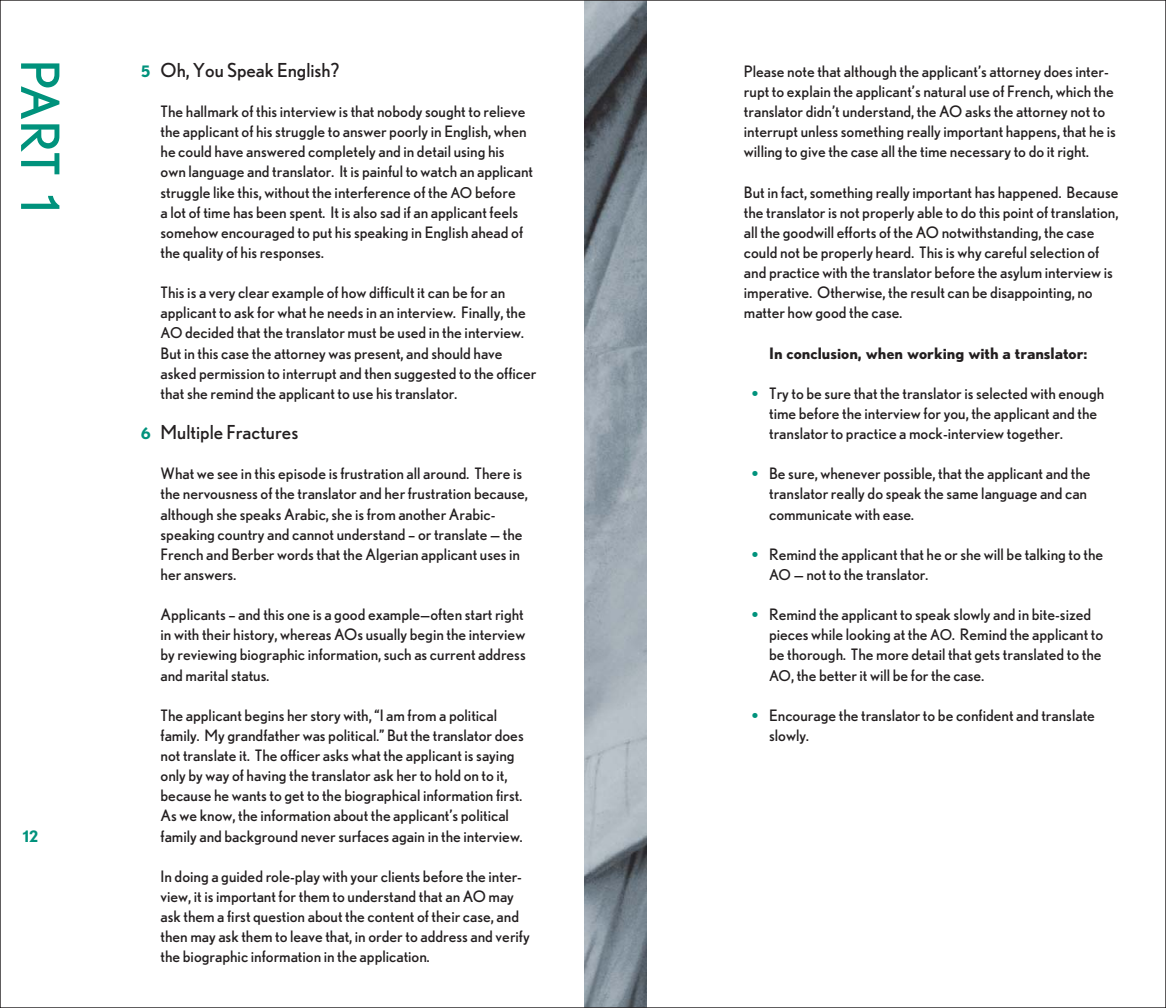
<style>
.page{position:relative;width:1166px;height:1008px;background:#fff}
.page>*{position:absolute;margin:0;border:0;box-sizing:border-box;transform-origin:0 0}
.t1{font:52.5px "Nobel";color:#00927c}
.t2{font:19.25px "Nobel";color:#231f20}
.t3{font:15.75px/20.1px "Nobel";color:#231f20}
.t4{font:700 15.75px "Nobel";color:#231f20}
.t5{font:900 15.75px "Arial";color:#00927c}
.t6{font:700 15.75px "Nobel";color:#00927c}
.s1{font-size:14.88px}
</style>
<div class="page">
<img style="left:584px;top:2px;width:62px;height:1004px">
<h1 class="t1" style="left:58px;top:59px;width:155px;rotate:90deg">PART 1</h1>
<p class="t6" style="left:23px;top:830px;width:17px">12</p>
<p class="t6" style="left:141px;top:65px;width:11px">5</p>
<p class="t6" style="left:141px;top:428px;width:11px">6</p>
<p class="t2" style="left:160px;top:63px;width:180px">Oh, You Speak English?</p>
<p class="t3" style="left:160px;top:103px;width:374px">The hallmark of this interview is that nobody sought to relieve the applicant of his struggle to answer poorly in English, when he could have answered completely and in detail using his own language and translator. It is painful to watch an applicant struggle like this, without the interference of the <span class="s1">AO</span> before<br>a lot of time has been spent. It is also sad if an applicant feels somehow encouraged to put his speaking in English ahead of the quality of his responses.</p>
<p class="t3" style="left:160px;top:284px;width:377px">This is a very clear example of how difficult it can be for an applicant to ask for what he needs in an interview. Finally, the <span class="s1">AO</span> decided that the translator must be used in the interview.<br>But in this case the attorney was present, and should have asked permission to interrupt and then suggested to the officer that she remind the applicant to use his translator.</p>
<p class="t2" style="left:160px;top:425px;width:139px">Multiple Fractures</p>
<p class="t3" style="left:160px;top:465px;width:369px">What we see in this episode is frustration all around. There is the nervousness of the translator and her frustration because, although she speaks Arabic, she is from another Arabic&shy;speaking country and cannot understand – or translate — the French and Berber words that the Algerian applicant uses in her answers.</p>
<p class="t3" style="left:160px;top:606px;width:367px">Applicants – and this one is a good example—often start right in with their history, whereas AOs usually begin the interview by reviewing biographic information, such as current address and marital status.</p>
<p class="t3" style="left:160px;top:707px;width:365px">The applicant begins her story with, “I am from a political family. My grandfather was political.” But the translator does not translate it. The officer asks what the applicant is saying only by way of having the translator ask her to hold on to it, because he wants to get to the biographical information first.<br>As we know, the information about the applicant’s political family and background never surfaces again in the interview.</p>
<p class="t3" style="left:160px;top:868px;width:371px">In doing a guided role-play with your clients before the inter&shy;view, it is important for them to understand that an AO may ask them a first question about the content of their case, and then may ask them to leave that, in order to address and verify the biographic information in the application.</p>
<p class="t3" style="left:744px;top:63px;width:373px">Please note that although the applicant’s attorney does inter&shy;rupt to explain the applicant’s natural use of French, which the translator didn’t understand, the AO asks the attorney not to interrupt unless something really important happens, that he is willing to give the case all the time necessary to do it right.</p>
<p class="t3" style="left:744px;top:184px;width:376px">But in fact, something really important has happened. Because the translator is not properly able to do this point of translation, all the goodwill efforts of the AO notwithstanding, the case could not be properly heard. This is why careful selection of and practice with the translator before the asylum interview is imperative. Otherwise, the result can be disappointing, no matter how good the case.</p>
<p class="t4" style="left:769px;top:347px;width:320px">In conclusion, when working with a translator:</p>
<p class="t3" style="left:769px;top:385px;width:336px">Try to be sure that the translator is selected with enough time before the interview for you, the applicant and the translator to practice a mock-interview together.</p>
<p class="t3" style="left:769px;top:465px;width:323px">Be sure, whenever possible, that the applicant and the translator really do speak the same language and can communicate with ease.</p>
<p class="t3" style="left:769px;top:546px;width:335px">Remind the applicant that he or she will be talking to the<br><span class="s1">AO</span> — not to the translator.</p>
<p class="t3" style="left:769px;top:606px;width:336px">Remind the applicant to speak slowly and in bite-sized pieces while looking at the <span class="s1">AO</span>. Remind the applicant to be thorough. The more detail that gets translated to the <span class="s1">AO</span>, the better it will be for the case.</p>
<p class="t3" style="left:769px;top:707px;width:327px">Encourage the translator to be confident and translate slowly.</p>
<p class="t5" style="left:751px;top:388px;width:9px">•</p>
<p class="t5" style="left:751px;top:468px;width:9px">•</p>
<p class="t5" style="left:751px;top:549px;width:9px">•</p>
<p class="t5" style="left:751px;top:609px;width:9px">•</p>
<p class="t5" style="left:751px;top:710px;width:9px">•</p>
</div>
